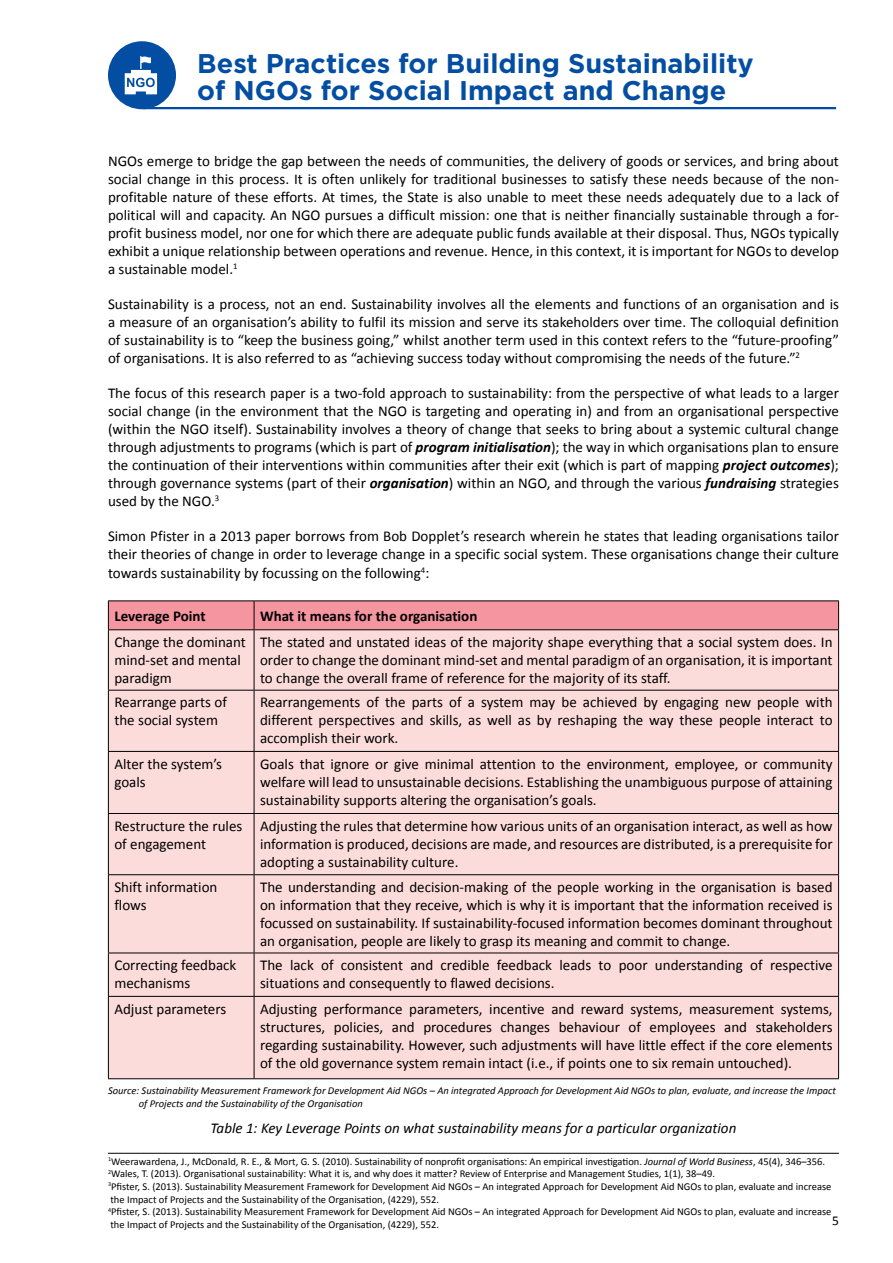
<style>
.page{position:relative;width:893px;height:1263px;background:#fff}
.page>*{position:absolute;margin:0;border:0;box-sizing:border-box;transform-origin:0 0}
.t1{font:700 27px/27px "Gotham";color:#034ea2}
.t2{font:15px/18px "Calibri";color:#000;text-align:justify}
.t3{font:italic 15px "Calibri";color:#000}
.t4{font:700 15px "Calibri";color:#000}
.t5{font:13.5px "Calibri";color:#000}
.t6{font:10.5px/12.6px "Calibri";color:#000}
.t7{font:italic 10.5px/12.6px "Calibri";color:#000}
.s1{font-weight:700;font-style:italic}
.s2{font-style:italic}
</style>
<div class="page">
<div style="left:109px;top:630px;width:729px;height:448px;background:#fcdcdb"></div>
<hr style="left:108px;top:600px;width:146px;height:1px;background:#000">
<hr style="left:254px;top:600px;width:585px;height:1px;background:#000">
<div style="left:108px;top:601px;width:731px;height:28px;background:#f595a0"></div>
<hr style="left:108px;top:629px;width:146px;height:1px;background:#000">
<hr style="left:108px;top:630px;width:1px;height:60px;background:#000">
<hr style="left:254px;top:629px;width:585px;height:1px;background:#000">
<hr style="left:254px;top:630px;width:1px;height:60px;background:#000">
<hr style="left:838px;top:630px;width:1px;height:60px;background:#000">
<hr style="left:108px;top:690px;width:146px;height:1px;background:#000">
<hr style="left:108px;top:690px;width:1px;height:61px;background:#000">
<hr style="left:254px;top:690px;width:585px;height:1px;background:#000">
<hr style="left:254px;top:690px;width:1px;height:61px;background:#000">
<hr style="left:838px;top:690px;width:1px;height:61px;background:#000">
<hr style="left:108px;top:751px;width:146px;height:1px;background:#000">
<hr style="left:108px;top:752px;width:1px;height:61px;background:#000">
<hr style="left:254px;top:751px;width:585px;height:1px;background:#000">
<hr style="left:254px;top:752px;width:1px;height:61px;background:#000">
<hr style="left:838px;top:752px;width:1px;height:61px;background:#000">
<hr style="left:108px;top:813px;width:146px;height:1px;background:#000">
<hr style="left:108px;top:814px;width:1px;height:60px;background:#000">
<hr style="left:254px;top:813px;width:585px;height:1px;background:#000">
<hr style="left:254px;top:814px;width:1px;height:60px;background:#000">
<hr style="left:838px;top:814px;width:1px;height:60px;background:#000">
<hr style="left:108px;top:874px;width:146px;height:1px;background:#000">
<hr style="left:108px;top:875px;width:1px;height:77px;background:#000">
<hr style="left:254px;top:874px;width:585px;height:1px;background:#000">
<hr style="left:254px;top:875px;width:1px;height:77px;background:#000">
<hr style="left:838px;top:875px;width:1px;height:77px;background:#000">
<hr style="left:108px;top:952px;width:146px;height:1px;background:#000">
<hr style="left:108px;top:953px;width:1px;height:43px;background:#000">
<hr style="left:254px;top:952px;width:585px;height:1px;background:#000">
<hr style="left:254px;top:953px;width:1px;height:43px;background:#000">
<hr style="left:838px;top:953px;width:1px;height:43px;background:#000">
<hr style="left:108px;top:996px;width:146px;height:1px;background:#000">
<hr style="left:108px;top:997px;width:1px;height:81px;background:#000">
<hr style="left:108px;top:1078px;width:146px;height:1px;background:#000">
<hr style="left:254px;top:996px;width:585px;height:1px;background:#000">
<hr style="left:254px;top:997px;width:1px;height:81px;background:#000">
<hr style="left:838px;top:997px;width:1px;height:81px;background:#000">
<hr style="left:254px;top:1078px;width:585px;height:1px;background:#000">
<hr style="left:108px;top:1153px;width:731px;height:1px;background:#000">
<div style="left:108px;top:41px;width:68px;height:68px;background:#034ea2;border-radius:50%"></div>
<hr style="left:143px;top:107px;width:693px;height:2px;background:#034ea2">
<svg style="left:125px;top:56px;width:41px;height:46px"></svg>
<h1 class="t1" style="left:197px;top:49px;width:558px">Best Practices for Building Sustainability of NGOs for Social Impact and Change</h1>
<p class="t2" style="left:108px;top:152px;width:732px">NGOs emerge to bridge the gap between the needs of communities, the delivery of goods or services, and bring about social change in this process. It is often unlikely for traditional businesses to satisfy these needs because of the non&shy;profitable nature of these efforts. At times, the State is also unable to meet these needs adequately due to a lack of political will and capacity. An NGO pursues a difficult mission: one that is neither financially sustainable through a for&shy;profit business model, nor one for which there are adequate public funds available at their disposal. Thus, NGOs typically exhibit a unique relationship between operations and revenue. Hence, in this context, it is important for NGOs to develop a sustainable model.<sup>1</sup></p>
<p class="t2" style="left:108px;top:295px;width:732px">Sustainability is a process, not an end. Sustainability involves all the elements and functions of an organisation and is a measure of an organisation’s ability to fulfil its mission and serve its stakeholders over time. The colloquial definition of sustainability is to “keep the business going,” whilst another term used in this context refers to the “future-proofing” of organisations. It is also referred to as “achieving success today without compromising the needs of the future.”<sup>2</sup></p>
<p class="t2" style="left:108px;top:384px;width:732px">The focus of this research paper is a two-fold approach to sustainability: from the perspective of what leads to a larger social change (in the environment that the NGO is targeting and operating in) and from an organisational perspective (within the NGO itself). Sustainability involves a theory of change that seeks to bring about a systemic cultural change through adjustments to programs (which is part of <span class="s1">program initialisation</span>); the way in which organisations plan to ensure the continuation of their interventions within communities after their exit (which is part of mapping <span class="s1">project outcomes</span>); through governance systems (part of their <span class="s1">organisation</span>) within an NGO, and through the various <span class="s1">fundraising</span> strategies used by the NGO.<sup>3</sup></p>
<p class="t2" style="left:108px;top:527px;width:732px">Simon Pfister in a 2013 paper borrows from Bob Dopplet’s research wherein he states that leading organisations tailor their theories of change in order to leverage change in a specific social system. These organisations change their culture towards sustainability by focussing on the following<sup>4</sup>:</p>
<p class="t4" style="left:114px;top:606px;width:93px">Leverage Point</p>
<p class="t4" style="left:260px;top:606px;width:219px">What it means for the organisation</p>
<p class="t2" style="left:114px;top:633px;width:133px;text-align:left">Change the dominant mind-set and mental paradigm</p>
<p class="t2" style="left:260px;top:633px;width:574px">The stated and unstated ideas of the majority shape everything that a social system does. In order to change the dominant mind-set and mental paradigm of an organisation, it is important to change the overall frame of reference for the majority of its staff.</p>
<p class="t2" style="left:114px;top:693px;width:114px">Rearrange parts of the social system</p>
<p class="t2" style="left:260px;top:693px;width:574px">Rearrangements of the parts of a system may be achieved by engaging new people with different perspectives and skills, as well as by reshaping the way these people interact to accomplish their work.</p>
<p class="t2" style="left:114px;top:755px;width:109px">Alter the system’s goals</p>
<p class="t2" style="left:260px;top:755px;width:574px">Goals that ignore or give minimal attention to the environment, employee, or community welfare will lead to unsustainable decisions. Establishing the unambiguous purpose of attaining sustainability supports altering the organisation’s goals.</p>
<p class="t2" style="left:114px;top:817px;width:129px">Restructure the rules of engagement</p>
<p class="t2" style="left:260px;top:817px;width:574px">Adjusting the rules that determine how various units of an organisation interact, as well as how information is produced, decisions are made, and resources are distributed, is a prerequisite for adopting a sustainability culture.</p>
<p class="t2" style="left:114px;top:878px;width:105px">Shift information flows</p>
<p class="t2" style="left:260px;top:878px;width:574px">The understanding and decision-making of the people working in the organisation is based on information that they receive, which is why it is important that the information received is focussed on sustainability. If sustainability-focused information becomes dominant throughout an organisation, people are likely to grasp its meaning and commit to change.</p>
<p class="t2" style="left:114px;top:956px;width:124px">Correcting feedback mechanisms</p>
<p class="t2" style="left:260px;top:956px;width:574px">The lack of consistent and credible feedback leads to poor understanding of respective situations and consequently to flawed decisions.</p>
<p class="t2" style="left:114px;top:1000px;width:113px">Adjust parameters</p>
<p class="t2" style="left:260px;top:1000px;width:574px">Adjusting performance parameters, incentive and reward systems, measurement systems, structures, policies, and procedures changes behaviour of employees and stakeholders regarding sustainability. However, such adjustments will have little effect if the core elements of the old governance system remain intact (i.e., if points one to six remain untouched).</p>
<p class="t7" style="left:139px;top:1084px;width:699px;text-indent:-31px">Source: Sustainability Measurement Framework for Development Aid NGOs – An integrated Approach for Development Aid NGOs to plan, evaluate, and increase the Impact of Projects and the Sustainability of the Organisation</p>
<p class="t3" style="left:211px;top:1118px;width:527px">Table 1: Key Leverage Points on what sustainability means for a particular organization</p>
<p class="t6" style="left:108px;top:1155px;width:725px"><sup>1</sup>Weerawardena, J., McDonald, R. E., &amp; Mort, G. S. (2010). Sustainability of nonprofit organisations: An empirical investigation. <span class="s2">Journal of World Business</span>, 45(4), 346–356.<br><sup>2</sup>Wales, T. (2013). Organisational sustainability: What it is, and why does it matter? Review of Enterprise and Management Studies, 1(1), 38–49.<br><sup>3</sup>Pfister, S. (2013). Sustainability Measurement Framework for Development Aid NGOs – An integrated Approach for Development Aid NGOs to plan, evaluate and increase the Impact of Projects and the Sustainability of the Organisation, (4229), 552.<br><sup>4</sup>Pfister, S. (2013). Sustainability Measurement Framework for Development Aid NGOs – An integrated Approach for Development Aid NGOs to plan, evaluate and increase the Impact of Projects and the Sustainability of the Organisation, (4229), 552.</p>
<p class="t5" style="left:832px;top:1212px;width:8px">5</p>
</div>
